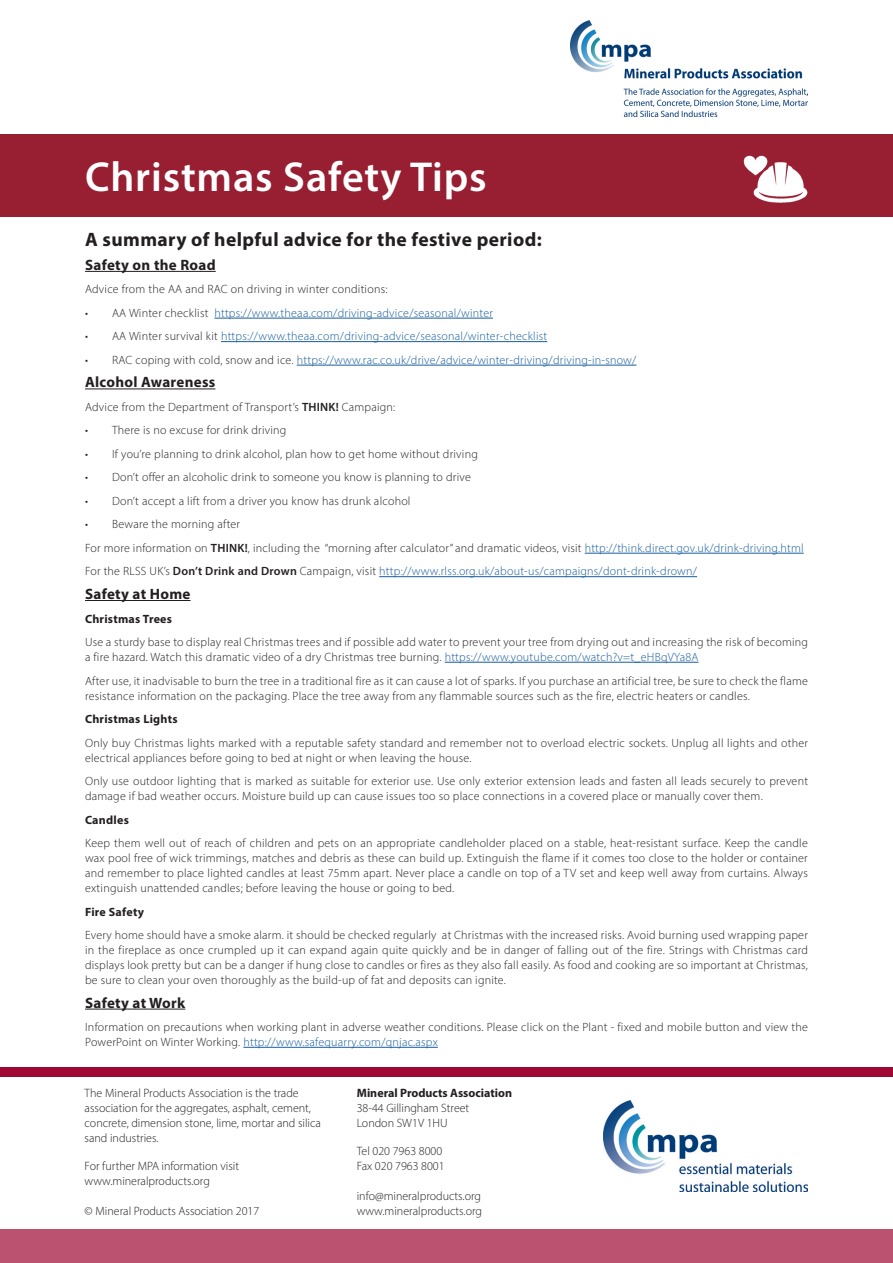
<style>
.page{position:relative;width:893px;height:1263px;background:#fff}
.page>*{position:absolute;margin:0;border:0;box-sizing:border-box;transform-origin:0 0}
.t1{font:600 42px "Myriad Pro";letter-spacing:.02em;color:#fff}
.t2{font:700 19.5px "Myriad Pro";letter-spacing:.02em;color:#231f20}
.t3{font:700 15px "Myriad Pro";letter-spacing:.02em;color:#231f20}
.Paragraph_text_8_5_b{font:300 12.15px/15px "Myriad Pro";color:#231f20}
.t4{font:300 12px/15px "Myriad Pro";letter-spacing:.02em;color:#231f20}
.t5{font:300 12px "Myriad Pro";letter-spacing:.02em;color:#175d9e}
.t6{font:700 12px "Myriad Pro";letter-spacing:.02em;color:#231f20}
.s1{color:#231f20}
.s2{font-weight:600}
.s3{color:#175d9e}
.s4{font-weight:600;color:#231f20}
.s5{font-weight:700}
</style>
<div class="page">
<div style="left:0;top:134px;width:893px;height:83px;background:#981e32"></div>
<img style="left:571px;top:21px;width:236px;height:95px">
<hr style="left:85px;top:271px;width:131px;height:1px;background:#231f20">
<hr style="left:214px;top:318px;width:279px;height:1px;background:#175d9e">
<hr style="left:221px;top:341px;width:326px;height:1px;background:#175d9e">
<hr style="left:297px;top:365px;width:339px;height:1px;background:#175d9e">
<hr style="left:85px;top:389px;width:130px;height:1px;background:#231f20">
<hr style="left:585px;top:553px;width:219px;height:1px;background:#175d9e">
<hr style="left:379px;top:576px;width:318px;height:1px;background:#175d9e">
<hr style="left:85px;top:600px;width:106px;height:1px;background:#231f20">
<hr style="left:445px;top:662px;width:253px;height:1px;background:#175d9e">
<hr style="left:85px;top:1009px;width:100px;height:1px;background:#231f20">
<hr style="left:243px;top:1047px;width:195px;height:1px;background:#175d9e">
<div style="left:0;top:1067px;width:893px;height:10px;background:#9e0832"></div>
<img style="left:603px;top:1101px;width:204px;height:90px">
<div style="left:0;top:1229px;width:893px;height:34px;background:#bb526f"></div>
<img style="left:743px;top:155px;width:65px;height:48px">
<p class="t1" style="left:85px;top:150px;width:403px">Christmas Safety Tips</p>
<p class="t2" style="left:85px;top:227px;width:458px">A summary of helpful advice for the festive period:</p>
<p class="t3" style="left:85px;top:255px;width:132px">Safety on the Road</p>
<p class="t4" style="left:85px;top:282px;width:304px">Advice from the AA and RAC on driving in winter conditions:</p>
<p class="t5" style="left:85px;top:306px;width:409px"><span class="s1">• AA Winter checklist</span> https://www.theaa.com/driving-advice/seasonal/winter</p>
<p class="t5" style="left:85px;top:329px;width:464px"><span class="s1">• AA Winter survival kit</span> https://www.theaa.com/driving-advice/seasonal/winter-checklist</p>
<p class="t5" style="left:85px;top:353px;width:553px"><span class="s1">• RAC coping with cold, snow and ice.</span> https://www.rac.co.uk/drive/advice/winter-driving/driving-in-snow/</p>
<p class="t3" style="left:85px;top:373px;width:132px">Alcohol Awareness</p>
<p class="t4" style="left:85px;top:399px;width:312px">Advice from the Department of Transport’s <span class="s2">THINK!</span> Campaign:</p>
<p class="t4" style="left:85px;top:423px;width:203px">• There is no excuse for drink driving</p>
<p class="t4" style="left:85px;top:446px;width:394px">• If you’re planning to drink alcohol, plan how to get home without driving</p>
<p class="t4" style="left:85px;top:470px;width:387px">• Don’t offer an alcoholic drink to someone you know is planning to drive</p>
<p class="t4" style="left:85px;top:493px;width:327px">• Don’t accept a lift from a driver you know has drunk alcohol</p>
<p class="t4" style="left:85px;top:517px;width:157px">• Beware the morning after</p>
<p class="t4" style="left:85px;top:540px;width:720px">For more information on <span class="s2">THINK!</span>, including the “morning after calculator” and dramatic videos, visit <span class="s3">http://think.direct.gov.uk/drink-driving.html</span></p>
<p class="t5" style="left:85px;top:564px;width:613px"><span class="s1">For the RLSS UK’s</span> <span class="s4">Don’t Drink and Drown</span> <span class="s1">Campaign, visit</span> http://www.rlss.org.uk/about-us/campaigns/dont-drink-drown/</p>
<p class="t3" style="left:85px;top:584px;width:107px">Safety at Home</p>
<p class="t6" style="left:85px;top:611px;width:89px">Christmas Trees</p>
<p class="t4" style="left:85px;top:634px;width:724px">Use a sturdy base to display real Christmas trees and if possible add water to prevent your tree from drying out and increasing the risk of becoming a fire hazard. Watch this dramatic video of a dry Christmas tree burning. <span class="s3">https://www.youtube.com/watch?v=t_eHBqVYa8A</span></p>
<p class="t4" style="left:85px;top:673px;width:724px">After use, it inadvisable to burn the tree in a traditional fire as it can cause a lot of sparks. If you purchase an artificial tree, be sure to check the flame resistance information on the packaging. Place the tree away from any flammable sources such as the fire, electric heaters or candles.</p>
<p class="t6" style="left:85px;top:711px;width:94px">Christmas Lights</p>
<p class="t4" style="left:85px;top:735px;width:724px">Only buy Christmas lights marked with a reputable safety standard and remember not to overload electric sockets. Unplug all lights and other electrical appliances before going to bed at night or when leaving the house.</p>
<p class="t4" style="left:85px;top:773px;width:724px">Only use outdoor lighting that is marked as suitable for exterior use. Use only exterior extension leads and fasten all leads securely to prevent damage if bad weather occurs. Moisture build up can cause issues too so place connections in a covered place or manually cover them.</p>
<p class="t6" style="left:85px;top:812px;width:45px">Candles</p>
<p class="t4" style="left:85px;top:835px;width:724px;text-align:justify">Keep them well out of reach of children and pets on an appropriate candleholder placed on a stable, heat-resistant surface. Keep the candle wax pool free of wick trimmings, matches and debris as these can build up. Extinguish the flame if it comes too close to the holder or container and remember to place lighted candles at least 75mm apart. Never place a candle on top of a TV set and keep well away from curtains. Always extinguish unattended candles; before leaving the house or going to bed.</p>
<p class="t6" style="left:85px;top:904px;width:60px">Fire Safety</p>
<p class="t4" style="left:85px;top:927px;width:724px;text-align:justify">Every home should have a smoke alarm. it should be checked regularly at Christmas with the increased risks. Avoid burning used wrapping paper in the fireplace as once crumpled up it can expand again quite quickly and be in danger of falling out of the fire. Strings with Christmas card displays look pretty but can be a danger if hung close to candles or fires as they also fall easily. As food and cooking are so important at Christmas, be sure to clean your oven thoroughly as the build-up of fat and deposits can ignite.</p>
<p class="t3" style="left:85px;top:993px;width:102px">Safety at Work</p>
<p class="t4" style="left:85px;top:1019px;width:724px">Information on precautions when working plant in adverse weather conditions. Please click on the Plant - fixed and mobile button and view the<br>PowerPoint on Winter Working. <span class="s3">http://www.safequarry.com/qnjac.aspx</span></p>
<p class="Paragraph_text_8_5_b" style="left:85px;top:1086px;width:238px">The Mineral Products Association is the trade association for the aggregates, asphalt, cement, concrete, dimension stone, lime, mortar and silica sand industries.</p>
<p class="Paragraph_text_8_5_b" style="left:85px;top:1158px;width:156px">For further MPA information visit www.mineralproducts.org</p>
<p class="Paragraph_text_8_5_b" style="left:85px;top:1203px;width:176px">© Mineral Products Association 2017</p>
<p class="Paragraph_text_8_5_b" style="left:357px;top:1086px;width:157px"><span class="s5">Mineral Products Association<br></span>38-44 Gillingham Street<br>London SW1V 1HU</p>
<p class="Paragraph_text_8_5_b" style="left:357px;top:1143px;width:89px">Tel 020 7963 8000<br>Fax 020 7963 8001</p>
<p class="Paragraph_text_8_5_b" style="left:357px;top:1188px;width:127px">info@mineralproducts.org www.mineralproducts.org</p>
</div>
